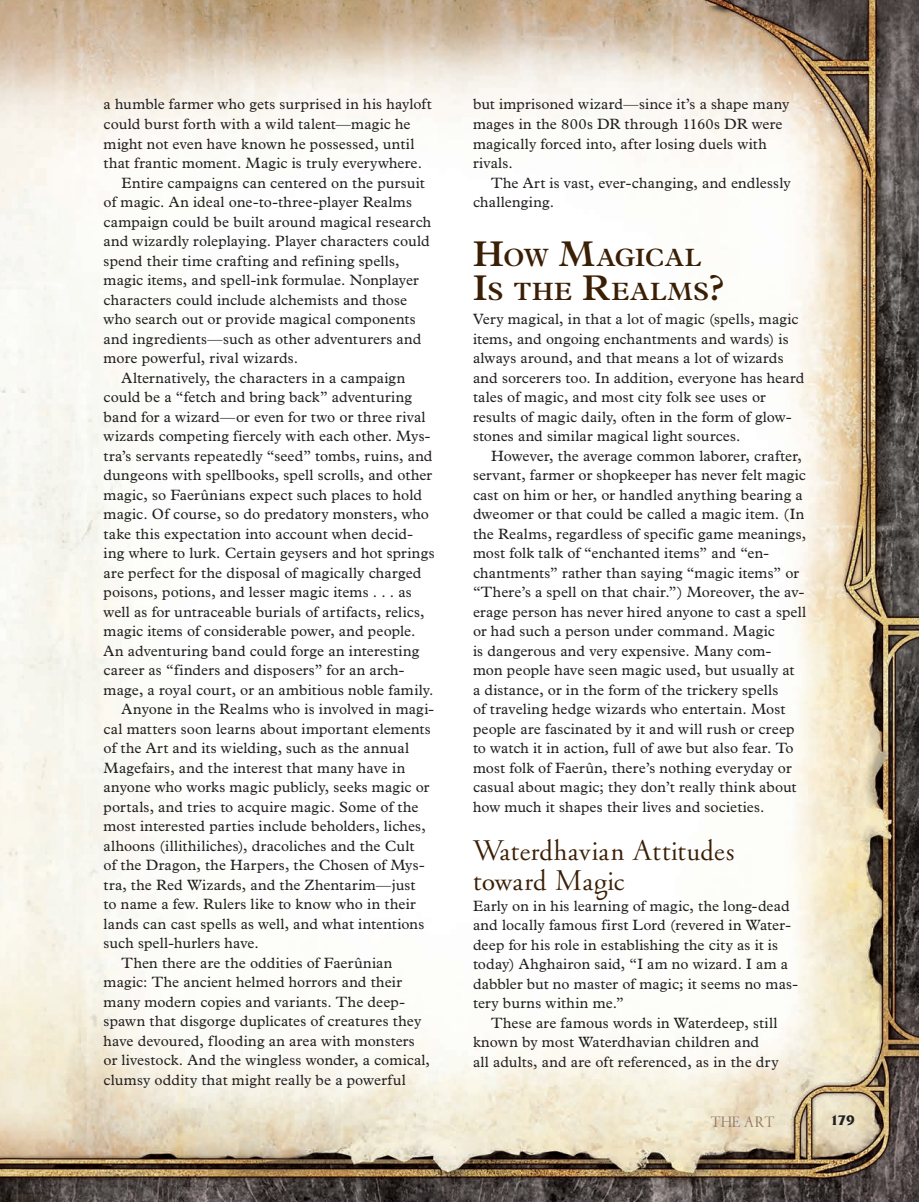
<style>
.page{position:relative;width:919px;height:1202px;background:#fff}
.page>*{position:absolute;margin:0;border:0;box-sizing:border-box;transform-origin:0 0}
.t1{font:30px/30px "Garamoda Old Style";letter-spacing:-.02em;color:#3b1f05}
.t2{font:600 25.2px/34.5px "Plantin MT Std";letter-spacing:.02em;color:#3b1f05}
.t3{font:15px/19.5px "Plantin MT Std";letter-spacing:.01em;color:#231f20}
.t4{font:15px "Garamoda XXX";color:#8e7765}
.t5{font:700 13.8px "Friz Quadrata Std";color:#231f20}
.s1{font-size:36px}
</style>
<div class="page">
<img style="left:0;top:0;width:918px;height:1202px">
<svg style="left:470px;top:198px;width:256px;height:105px"></svg>
<svg style="left:469px;top:835px;width:267px;height:191px"></svg>
<p class="t3" style="left:104px;top:95px;width:329px">a humble farmer who gets surprised in his hayloft</p>
<p class="t3" style="left:104px;top:114px;width:308px">could burst forth with a wild talent—magic he</p>
<p class="t3" style="left:104px;top:134px;width:312px">might not even have known he possessed, until</p>
<p class="t3" style="left:104px;top:153px;width:320px">that frantic moment. Magic is truly everywhere.</p>
<p class="t3" style="left:122px;top:173px;width:304px">Entire campaigns can centered on the pursuit</p>
<p class="t3" style="left:104px;top:192px;width:310px">of magic. An ideal one-to-three-player Realms</p>
<p class="t3" style="left:104px;top:212px;width:329px">campaign could be built around magical research</p>
<p class="t3" style="left:104px;top:231px;width:327px">and wizardly roleplaying. Player characters could</p>
<p class="t3" style="left:104px;top:251px;width:297px">spend their time crafting and refining spells,</p>
<p class="t3" style="left:104px;top:270px;width:316px">magic items, and spell-ink formulae. Nonplayer</p>
<p class="t3" style="left:104px;top:290px;width:305px">characters could include alchemists and those</p>
<p class="t3" style="left:104px;top:309px;width:313px">who search out or provide magical components</p>
<p class="t3" style="left:104px;top:329px;width:319px">and ingredients—such as other adventurers and</p>
<p class="t3" style="left:104px;top:348px;width:196px">more powerful, rival wizards.</p>
<p class="t3" style="left:122px;top:368px;width:285px">Alternatively, the characters in a campaign</p>
<p class="t3" style="left:104px;top:387px;width:310px">could be a “fetch and bring back” adventuring</p>
<p class="t3" style="left:104px;top:407px;width:323px">band for a wizard—or even for two or three rival</p>
<p class="t3" style="left:104px;top:426px;width:328px">wizards competing fiercely with each other. Mys-</p>
<p class="t3" style="left:104px;top:446px;width:330px">tra’s servants repeatedly “seed” tombs, ruins, and</p>
<p class="t3" style="left:104px;top:465px;width:330px">dungeons with spellbooks, spell scrolls, and other</p>
<p class="t3" style="left:104px;top:485px;width:320px">magic, so Faerûnians expect such places to hold</p>
<p class="t3" style="left:104px;top:504px;width:327px">magic. Of course, so do predatory monsters, who</p>
<p class="t3" style="left:104px;top:524px;width:310px">take this expectation into account when decid-</p>
<p class="t3" style="left:104px;top:543px;width:332px">ing where to lurk. Certain geysers and hot springs</p>
<p class="t3" style="left:104px;top:563px;width:319px">are perfect for the disposal of magically charged</p>
<p class="t3" style="left:104px;top:582px;width:309px">poisons, potions, and lesser magic items . . . as</p>
<p class="t3" style="left:104px;top:602px;width:322px">well as for untraceable burials of artifacts, relics,</p>
<p class="t3" style="left:104px;top:621px;width:313px">magic items of considerable power, and people.</p>
<p class="t3" style="left:104px;top:641px;width:317px">An adventuring band could forge an interesting</p>
<p class="t3" style="left:104px;top:660px;width:302px">career as “finders and disposers” for an arch-</p>
<p class="t3" style="left:104px;top:680px;width:331px">mage, a royal court, or an ambitious noble family.</p>
<p class="t3" style="left:122px;top:699px;width:314px">Anyone in the Realms who is involved in magi-</p>
<p class="t3" style="left:104px;top:719px;width:328px">cal matters soon learns about important elements</p>
<p class="t3" style="left:104px;top:738px;width:307px">of the Art and its wielding, such as the annual</p>
<p class="t3" style="left:104px;top:758px;width:303px">Magefairs, and the interest that many have in</p>
<p class="t3" style="left:104px;top:777px;width:327px">anyone who works magic publicly, seeks magic or</p>
<p class="t3" style="left:104px;top:797px;width:316px">portals, and tries to acquire magic. Some of the</p>
<p class="t3" style="left:104px;top:816px;width:323px">most interested parties include beholders, liches,</p>
<p class="t3" style="left:104px;top:836px;width:312px">alhoons (illithiliches), dracoliches and the Cult</p>
<p class="t3" style="left:104px;top:855px;width:322px">of the Dragon, the Harpers, the Chosen of Mys-</p>
<p class="t3" style="left:104px;top:875px;width:313px">tra, the Red Wizards, and the Zhentarim—just</p>
<p class="t3" style="left:104px;top:894px;width:313px">to name a few. Rulers like to know who in their</p>
<p class="t3" style="left:104px;top:914px;width:322px">lands can cast spells as well, and what intentions</p>
<p class="t3" style="left:104px;top:933px;width:157px">such spell-hurlers have.</p>
<p class="t3" style="left:122px;top:953px;width:272px">Then there are the oddities of Faerûnian</p>
<p class="t3" style="left:104px;top:972px;width:300px">magic: The ancient helmed horrors and their</p>
<p class="t3" style="left:104px;top:992px;width:303px">many modern copies and variants. The deep-</p>
<p class="t3" style="left:104px;top:1011px;width:319px">spawn that disgorge duplicates of creatures they</p>
<p class="t3" style="left:104px;top:1031px;width:312px">have devoured, flooding an area with monsters</p>
<p class="t3" style="left:104px;top:1050px;width:328px">or livestock. And the wingless wonder, a comical,</p>
<p class="t3" style="left:104px;top:1070px;width:304px">clumsy oddity that might really be a powerful</p>
<p class="t3" style="left:473px;top:95px;width:318px">but imprisoned wizard—since it’s a shape many mages in the 800s DR through 1160s DR were magically forced into, after losing duels with rivals.</p>
<p class="t3" style="left:473px;top:173px;width:319px;text-indent:18px">The Art is vast, ever-changing, and endlessly challenging.</p>
<h2 class="t2" style="left:473px;top:240px;width:253px"><span class="s1">H</span>OW <span class="s1">M</span>AGICAL<br><span class="s1">I</span>S THE <span class="s1">R</span>EALMS<span class="s1">?</span></h2>
<p class="t3" style="left:473px;top:309px;width:333px">Very magical, in that a lot of magic (spells, magic items, and ongoing enchantments and wards) is always around, and that means a lot of wizards and sorcerers too. In addition, everyone has heard tales of magic, and most city folk see uses or results of magic daily, often in the form of glow&shy;stones and similar magical light sources.</p>
<p class="t3" style="left:473px;top:446px;width:335px;text-indent:18px">However, the average common laborer, crafter, servant, farmer or shopkeeper has never felt magic cast on him or her, or handled anything bearing a dweomer or that could be called a magic item. (In the Realms, regardless of specific game meanings, most folk talk of “enchanted items” and “en&shy;chantments” rather than saying “magic items” or “There’s a spell on that chair.”) Moreover, the av&shy;erage person has never hired anyone to cast a spell or had such a person under command. Magic<br>is dangerous and very expensive. Many com-<br>mon people have seen magic used, but usually at<br>a distance, or in the form of the trickery spells<br>of traveling hedge wizards who entertain. Most people are fascinated by it and will rush or creep to watch it in action, full of awe but also fear. To most folk of Faerûn, there’s nothing everyday or casual about magic; they don’t really think about how much it shapes their lives and societies.</p>
<h1 class="t1" style="left:473px;top:838px;width:264px">Waterdhavian Attitudes toward Magic</h1>
<p class="t3" style="left:473px;top:896px;width:326px">Early on in his learning of magic, the long-dead and locally famous first Lord (revered in Water&shy;deep for his role in establishing the city as it is today) Ahghairon said, “I am no wizard. I am a dabbler but no master of magic; it seems no mas&shy;tery burns within me.”</p>
<p class="t3" style="left:473px;top:1013px;width:307px;text-indent:18px">These are famous words in Waterdeep, still known by most Waterdhavian children and all adults, and are oft referenced, as in the dry</p>
<p class="t4" style="left:710px;top:1110px;width:64px">THE ART</p>
<p class="t5" style="left:829px;top:1112px;width:26px">179</p>
</div>
